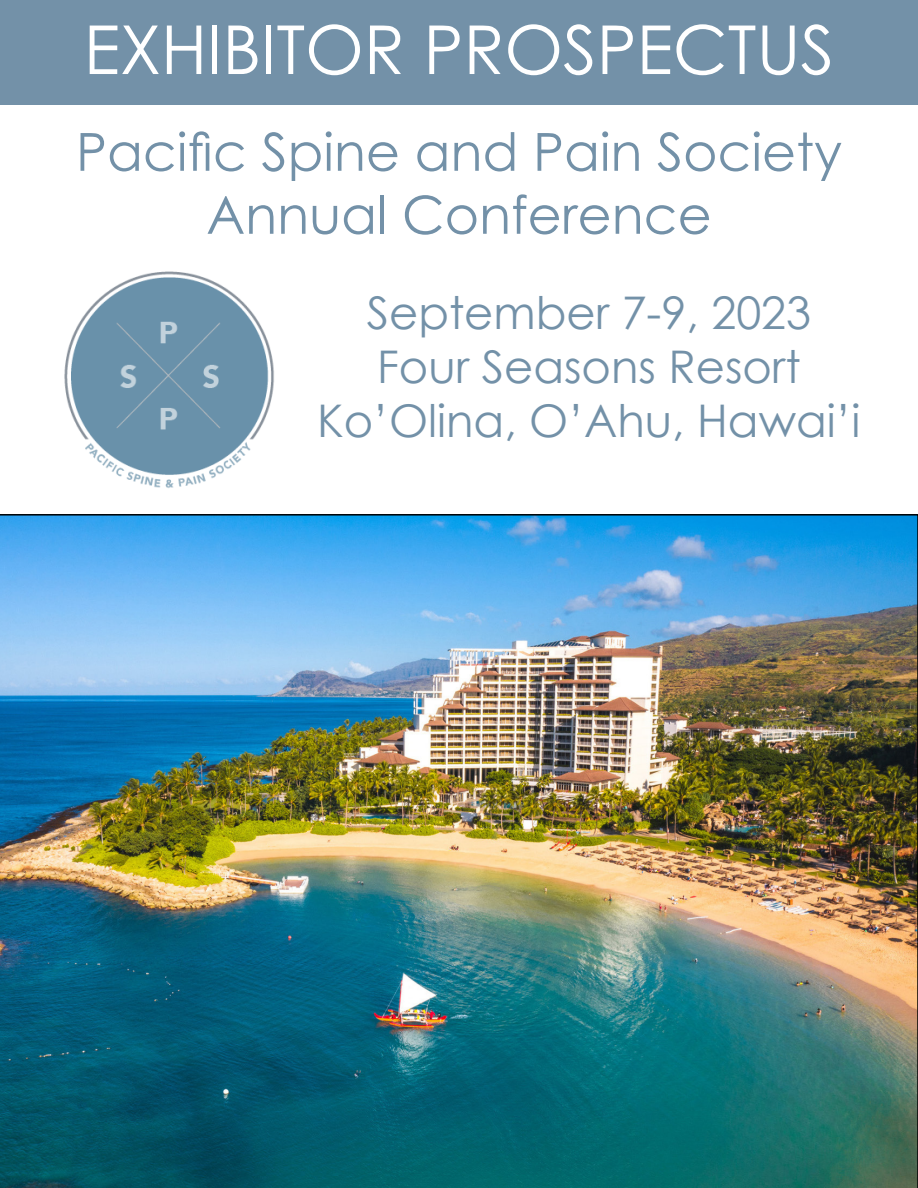
<style>
.page{position:relative;width:918px;height:1188px;background:#fff}
.page>*{position:absolute;margin:0;border:0;box-sizing:border-box;transform-origin:0 0}
.t1{font:67.5px "Century Gothic";color:#fff}
.t2{font:52.5px "Century Gothic";color:#7391a8}
.t3{font:45px "Century Gothic";color:#7391a8}
</style>
<div class="page">
<img style="left:64px;top:271px;width:210px;height:217px">
<div style="left:0;top:0;width:918px;height:104px;background:#7391a8"></div>
<img style="left:0;top:514px;width:918px;height:674px">
<p class="t1" style="left:84px;top:2px;width:752px">EXHIBITOR PROSPECTUS</p>
<p class="t2" style="left:76px;top:115px;width:768px">Pacific Spine and Pain Society</p>
<p class="t2" style="left:206px;top:178px;width:507px">Annual Conference</p>
<p class="t3" style="left:367px;top:281px;width:446px">September 7-9, 2023</p>
<p class="t3" style="left:377px;top:335px;width:425px">Four Seasons Resort</p>
<p class="t3" style="left:317px;top:389px;width:545px">Ko’Olina, O’Ahu, Hawai’i</p>
</div>
